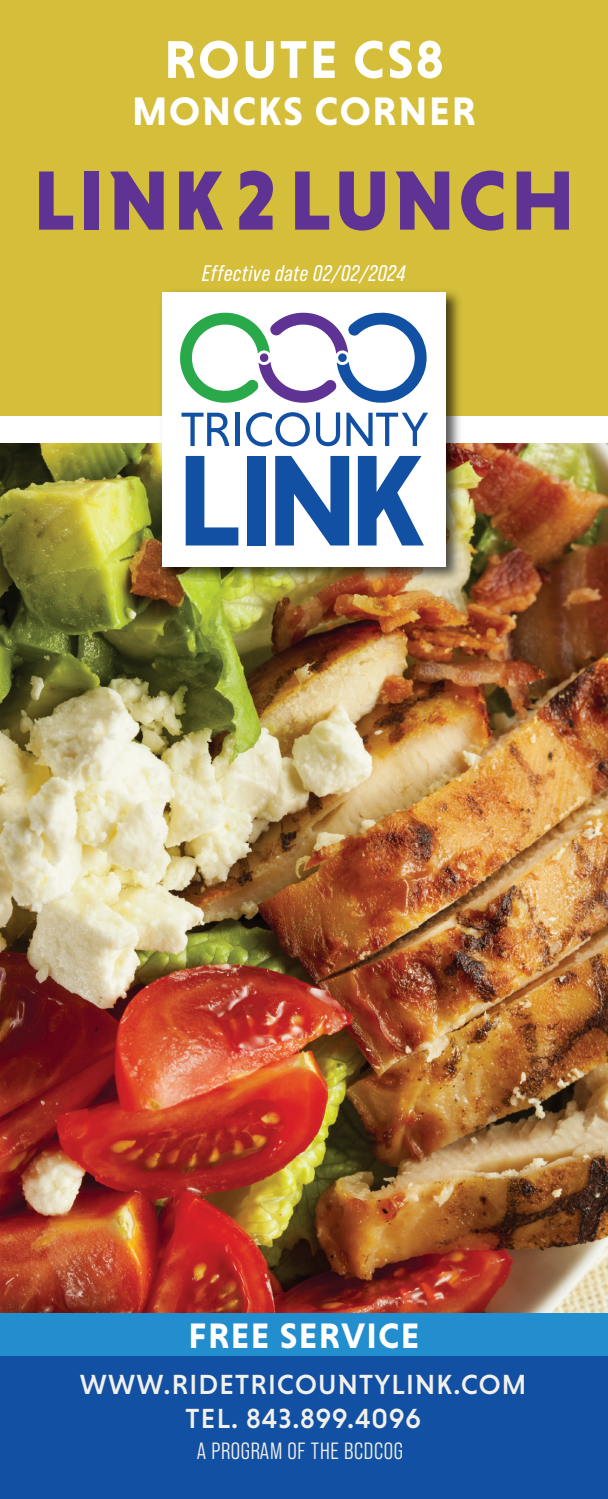
<style>
.page{position:relative;width:608px;height:1499px;background:#fff}
.page>*{position:absolute;margin:0;border:0;box-sizing:border-box;transform-origin:0 0}
.t1{font:900 85.5px "Niveau Grotesk";letter-spacing:.045em;color:#5f3394}
.t2{font:700 54px "Niveau Grotesk";letter-spacing:.045em;color:#fff}
.t3{font:700 40.5px "Niveau Grotesk";letter-spacing:.045em;color:#fff}
.t4{font:700 36px "Niveau Grotesk";letter-spacing:.035em;color:#fff}
.t5{font:500 28.12px "Niveau Grotesk";letter-spacing:.045em;color:#f2f0eb}
.t6{font:23.4px "Bebas Neue Pro Middle";letter-spacing:.03em;color:#f2f0eb}
.t7{font:italic 22.5px "Bebas Neue Pro";letter-spacing:.03em;color:#fff}
</style>
<div class="page">
<img style="left:0;top:443px;width:608px;height:870px">
<div style="left:0;top:0;width:608px;height:429px;background:#d4be3a"></div>
<div style="left:0;top:1326px;width:608px;height:172px;background:#1150a3"></div>
<div style="left:0;top:416px;width:608px;height:26px;background:#fff"></div>
<div style="left:0;top:1313px;width:608px;height:42px;background:#228ecd"></div>
<img style="left:155px;top:291px;width:311px;height:295px">
<div style="left:162px;top:292px;width:284px;height:274px;background:#fff"></div>
<svg style="left:181px;top:413px;width:48px;height:33px"></svg>
<hr style="left:235px;top:413px;width:4px;height:33px;background:#1150a3">
<svg style="left:246px;top:412px;width:64px;height:34px"></svg>
<svg style="left:316px;top:412px;width:24px;height:34px"></svg>
<svg style="left:346px;top:413px;width:82px;height:33px"></svg>
<svg style="left:186px;top:456px;width:52px;height:89px"></svg>
<div style="left:247px;top:456px;width:19px;height:89px;background:#1150a3"></div>
<svg style="left:275px;top:456px;width:74px;height:89px"></svg>
<svg style="left:358px;top:456px;width:66px;height:89px"></svg>
<svg style="left:180px;top:312px;width:246px;height:91px"></svg>
<h2 class="t2" style="left:164px;top:28px;width:281px">ROUTE CS8</h2>
<h3 class="t3" style="left:132px;top:88px;width:345px">MONCKS CORNER</h3>
<h1 class="t1" style="left:33px;top:151px;width:543px">LINK2LUNCH</h1>
<p class="t7" style="left:202px;top:261px;width:205px">Effective date 02/02/2024</p>
<p class="t4" style="left:188px;top:1314px;width:232px">FREE SERVICE</p>
<p class="t5" style="left:80px;top:1368px;width:448px">WWW.RIDETRICOUNTYLINK.COM</p>
<p class="t5" style="left:185px;top:1402px;width:237px">TEL. 843.899.4096</p>
<p class="t6" style="left:197px;top:1437px;width:208px">A PROGRAM OF THE BCDCOG</p>
</div>
